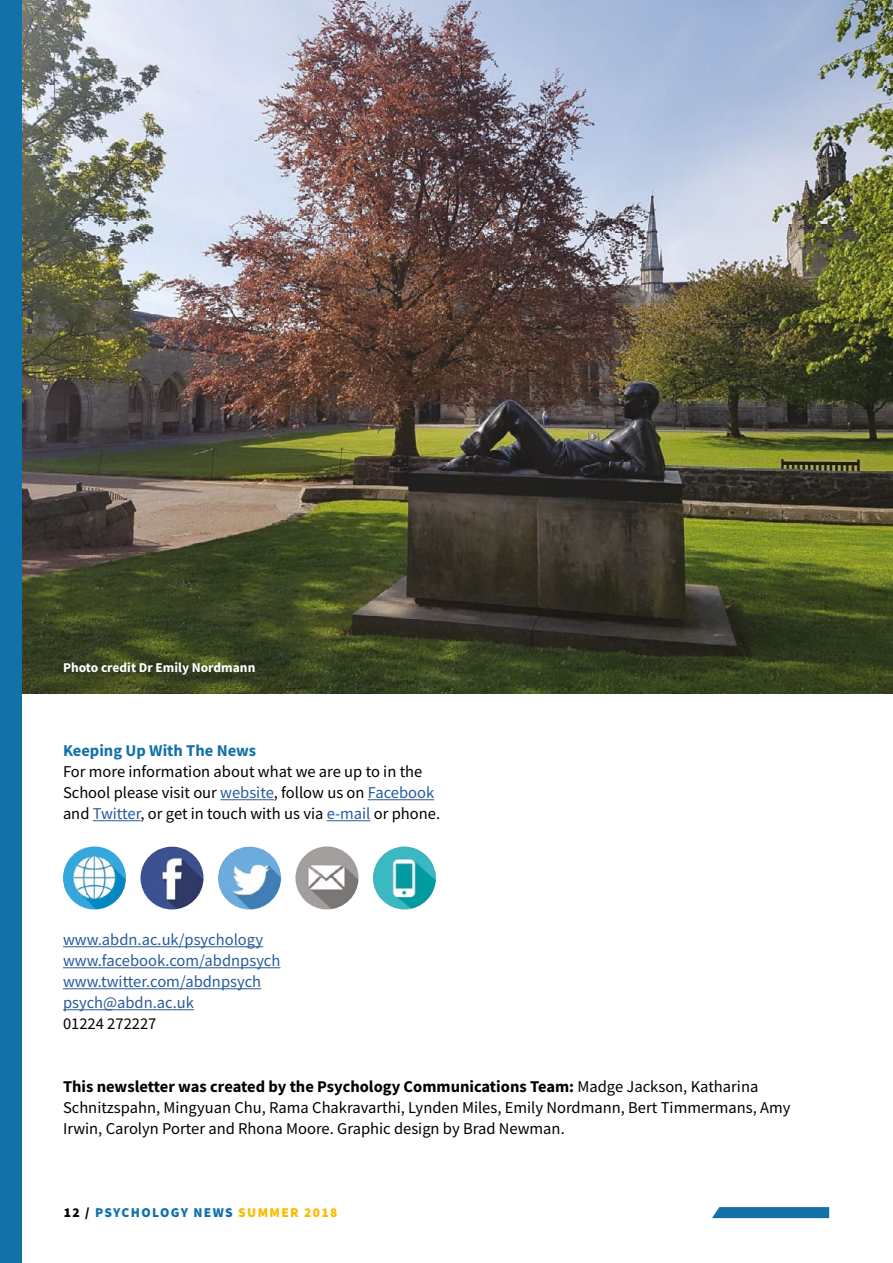
<style>
.page{position:relative;width:893px;height:1263px;background:#fff}
.page>*{position:absolute;margin:0;border:0;box-sizing:border-box;transform-origin:0 0}
.t1{font:16.5px/21px "Source Sans Pro";color:#000}
.t2{font:16.5px/21px "Source Sans Pro";color:#275b9b}
.t3{font:700 16.5px "Source Sans Pro";color:#1371a8}
.t4{font:900 13.5px "Source Sans Pro";letter-spacing:.1em;color:#1371a8}
.t5{font:700 13.5px "Source Sans Pro";color:#fff}
.s1{color:#275b9b}
.s2{font-weight:700}
.s3{color:#000}
.s4{color:#fbba00}
</style>
<div class="page">
<img style="left:22px;top:0;width:871px;height:693px">
<hr style="left:220px;top:799px;width:54px;height:1px;background:#275b9b">
<hr style="left:368px;top:799px;width:66px;height:1px;background:#275b9b">
<hr style="left:93px;top:820px;width:48px;height:1px;background:#275b9b">
<hr style="left:327px;top:820px;width:43px;height:1px;background:#275b9b">
<hr style="left:63px;top:946px;width:200px;height:1px;background:#275b9b">
<hr style="left:63px;top:967px;width:217px;height:1px;background:#275b9b">
<hr style="left:63px;top:988px;width:198px;height:1px;background:#275b9b">
<hr style="left:63px;top:1009px;width:131px;height:1px;background:#275b9b">
<img style="left:63px;top:846px;width:63px;height:63px;border-radius:31px">
<img style="left:140px;top:846px;width:63px;height:63px;border-radius:31px">
<img style="left:218px;top:846px;width:63px;height:63px;border-radius:31px">
<img style="left:295px;top:846px;width:63px;height:63px;border-radius:31px">
<img style="left:373px;top:846px;width:63px;height:63px;border-radius:31px">
<svg style="left:712px;top:1207px;width:117px;height:11px"></svg>
<div style="left:0;top:0;width:22px;height:1263px;background:#1371a8"></div>
<p class="t5" style="left:63px;top:658px;width:194px">Photo credit Dr Emily Nordmann</p>
<p class="t3" style="left:63px;top:739px;width:195px">Keeping Up With The News</p>
<p class="t1" style="left:63px;top:761px;width:379px">For more information about what we are up to in the<br>School please visit our <span class="s1">website</span>, follow us on <span class="s1">Facebook </span>and <span class="s1">Twitter</span>, or get in touch with us via <span class="s1">e-mail</span> or phone.</p>
<p class="t2" style="left:63px;top:929px;width:219px">www.abdn.ac.uk/psychology www.facebook.com/abdnpsych www.twitter.com/abdnpsych psych@abdn.ac.uk</p>
<p class="t1" style="left:63px;top:1013px;width:95px">01224 272227</p>
<p class="t1" style="left:63px;top:1076px;width:729px"><span class="s2">This newsletter was created by the Psychology Communications Team:</span> Madge Jackson, Katharina<br>Schnitzspahn, Mingyuan Chu, Rama Chakravarthi, Lynden Miles, Emily Nordmann, Bert Timmermans, Amy<br>Irwin, Carolyn Porter and Rhona Moore. Graphic design by Brad Newman.</p>
<p class="t4" style="left:64px;top:1203px;width:275px"><span class="s3">12 /</span> PSYCHOLOGY NEWS <span class="s4">SUMMER 2018</span></p>
</div>
